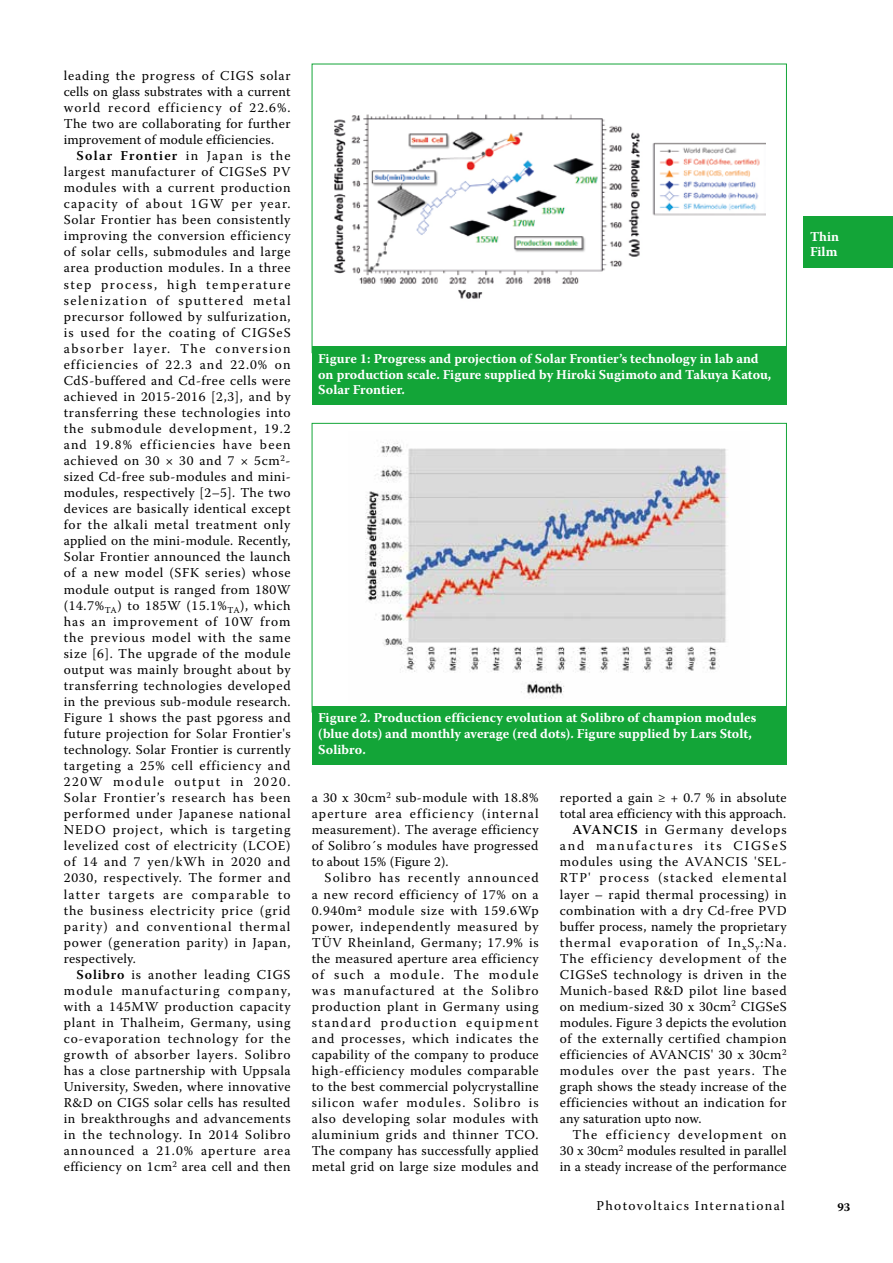
<style>
.page{position:relative;width:893px;height:1263px;background:#fff}
.page>*{position:absolute;margin:0;border:0;box-sizing:border-box;transform-origin:0 0}
.t1{font:13.5px/16px "Warnock Pro";letter-spacing:.035em;color:#000;text-align:justify}
.t2{font:700 13.5px/15.8px "Warnock Pro";color:#fff}
.t3{font:13.5px "Warnock Pro";letter-spacing:.01em;color:#000}
.t4{font:13.5px "Warnock Pro";letter-spacing:.085em;color:#000}
.t5{font:13.5px "Warnock Pro";letter-spacing:.07em;color:#000}
.t6{font:13.5px "Warnock Pro";letter-spacing:.015em;color:#000}
.t7{font:13.5px "Warnock Pro";letter-spacing:.06em;color:#000}
.t8{font:13.5px "Warnock Pro";letter-spacing:.09em;color:#000}
.t9{font:13.5px "Warnock Pro";letter-spacing:.055em;color:#000}
.t10{font:13.5px "Warnock Pro";letter-spacing:.1em;color:#000}
.t11{font:13.5px "Warnock Pro";letter-spacing:.135em;color:#000}
.t12{font:700 12px "Warnock Pro";color:#000}
.s1{font-weight:600}
</style>
<div class="page">
<div style="left:804px;top:217px;width:89px;height:51px;background:#13a538"></div>
<img style="left:365px;top:442px;width:363px;height:257px">
<div style="left:312px;top:706px;width:475px;height:58px;background:#13a538"></div>
<img style="left:334px;top:115px;width:431px;height:184px">
<div style="left:312px;top:347px;width:475px;height:58px;background:#13a538"></div>
<p class="t1" style="left:64px;top:67px;width:228px">leading the progress of CIGS solar cells on glass substrates with a current world record efficiency of 22.6%.<br>The two are collaborating for further improvement of module efficiencies.</p>
<p class="t1" style="left:64px;top:147px;width:228px;text-indent:13px"><span class="s1">Solar Frontier</span> in Japan is the largest manufacturer of CIGSeS PV modules with a current production capacity of about 1GW per year.<br>Solar Frontier has been consistently improving the conversion efficiency of solar cells, submodules and large area production modules. In a three step process, high temperature selenization of sputtered metal precursor followed by sulfurization, is used for the coating of CIGSeS absorber layer. The conversion efficiencies of 22.3 and 22.0% on CdS-buffered and Cd-free cells were achieved in 2015-2016 [2,3], and by transferring these technologies into the submodule development, 19.2 and 19.8% efficiencies have been achieved on 30 × 30 and 7 × 5cm<sup>2</sup>- sized Cd-free sub-modules and mini&shy;modules, respectively [2–5]. The two devices are basically identical except for the alkali metal treatment only applied on the mini-module. Recently, Solar Frontier announced the launch of a new model (SFK series) whose module output is ranged from 180W (14.7%<sub>TA</sub>) to 185W (15.1%<sub>TA</sub>), which has an improvement of 10W from the previous model with the same size [6]. The upgrade of the module output was mainly brought about by transferring technologies developed in the previous sub-module research.<br>Figure 1 shows the past pgoress and future projection for Solar Frontier's technology. Solar Frontier is currently targeting a 25% cell efficiency and 220W module output in 2020.<br>Solar Frontier’s research has been performed under Japanese national NEDO project, which is targeting levelized cost of electricity (LCOE) of 14 and 7 yen/kWh in 2020 and 2030, respectively. The former and latter targets are comparable to the business electricity price (grid parity) and conventional thermal power (generation parity) in Japan, respectively.</p>
<p class="t1" style="left:64px;top:966px;width:228px;text-indent:13px"><span class="s1">Solibro</span> is another leading CIGS module manufacturing company, with a 145MW production capacity plant in Thalheim, Germany, using co-evaporation technology for the growth of absorber layers. Solibro has a close partnership with Uppsala University, Sweden, where innovative R&amp;D on CIGS solar cells has resulted in breakthroughs and advancements in the technology. In 2014 Solibro announced a 21.0% aperture area efficiency on 1cm<sup>2</sup> area cell and then</p>
<p class="t2" style="left:318px;top:350px;width:455px">Figure 1: Progress and projection of Solar Frontier’s technology in lab and on production scale. Figure supplied by Hiroki Sugimoto and Takuya Katou,<br>Solar Frontier.</p>
<p class="t2" style="left:810px;top:229px;width:31px;line-height:15px">Thin<br>Film</p>
<p class="t2" style="left:318px;top:710px;width:440px">Figure 2. Production efficiency evolution at Solibro of champion modules (blue dots) and monthly average (red dots). Figure supplied by Lars Stolt,<br>Solibro.</p>
<p class="t1" style="left:312px;top:789px;width:228px">a 30 x 30cm<sup>2</sup> sub-module with 18.8% aperture area efficiency (internal measurement). The average efficiency of Solibro´s modules have progressed to about 15% (Figure 2).</p>
<p class="t1" style="left:312px;top:870px;width:228px;text-indent:13px">Solibro has recently announced a new record efficiency of 17% on a 0.940m2 module size with 159.6Wp power, independently measured by TÜV Rheinland, Germany; 17.9% is the measured aperture area efficiency of such a module. The module was manufactured at the Solibro production plant in Germany using standard production equipment and processes, which indicates the capability of the company to produce high-efficiency modules comparable to the best commercial polycrystalline silicon wafer modules. Solibro is also developing solar modules with aluminium grids and thinner TCO.<br>The company has successfully applied metal grid on large size modules and</p>
<p class="t1" style="left:560px;top:789px;width:228px">reported a gain ≥ + 0.7 % in absolute</p>
<p class="t3" style="left:560px;top:806px;width:228px">total area efficiency with this approach.</p>
<p class="t5" style="left:573px;top:822px;width:216px"><span class="s1">AVANCIS</span> in Germany develops</p>
<p class="t11" style="left:560px;top:838px;width:228px">and manufactures its CIGSeS</p>
<p class="t9" style="left:560px;top:854px;width:228px">modules using the AVANCIS 'SEL-</p>
<p class="t8" style="left:560px;top:870px;width:228px">RTP' process (stacked elemental</p>
<p class="t1" style="left:560px;top:886px;width:228px">layer – rapid thermal processing) in</p>
<p class="t1" style="left:560px;top:902px;width:228px">combination with a dry Cd-free PVD</p>
<p class="t6" style="left:560px;top:918px;width:228px">buffer process, namely the proprietary</p>
<p class="t4" style="left:560px;top:934px;width:228px">thermal evaporation of In<sub>x</sub>S<sub>y</sub>:Na.</p>
<p class="t7" style="left:560px;top:950px;width:228px">The efficiency development of the</p>
<p class="t1" style="left:560px;top:966px;width:228px">CIGSeS technology is driven in the</p>
<p class="t1" style="left:560px;top:982px;width:228px">Munich-based R&amp;D pilot line based</p>
<p class="t1" style="left:560px;top:998px;width:228px">on medium-sized 30 x 30cm<sup>2</sup> CIGSeS</p>
<p class="t3" style="left:560px;top:1014px;width:228px">modules. Figure 3 depicts the evolution</p>
<p class="t1" style="left:560px;top:1030px;width:228px">of the externally certified champion</p>
<p class="t1" style="left:560px;top:1046px;width:228px">efficiencies of AVANCIS' 30 x 30cm<sup>2</sup></p>
<p class="t5" style="left:560px;top:1062px;width:228px">modules over the past years. The</p>
<p class="t3" style="left:560px;top:1078px;width:228px">graph shows the steady increase of the</p>
<p class="t1" style="left:560px;top:1094px;width:228px">efficiencies without an indication for</p>
<p class="t3" style="left:560px;top:1111px;width:143px">any saturation upto now.</p>
<p class="t4" style="left:573px;top:1127px;width:216px">The efficiency development on</p>
<p class="t3" style="left:560px;top:1143px;width:228px">30 x 30cm<sup>2</sup> modules resulted in parallel</p>
<p class="t3" style="left:560px;top:1159px;width:228px">in a steady increase of the performance</p>
<p class="t10" style="left:597px;top:1198px;width:190px">Photovoltaics International</p>
<p class="t12" style="left:837px;top:1200px;width:14px">93</p>
</div>
